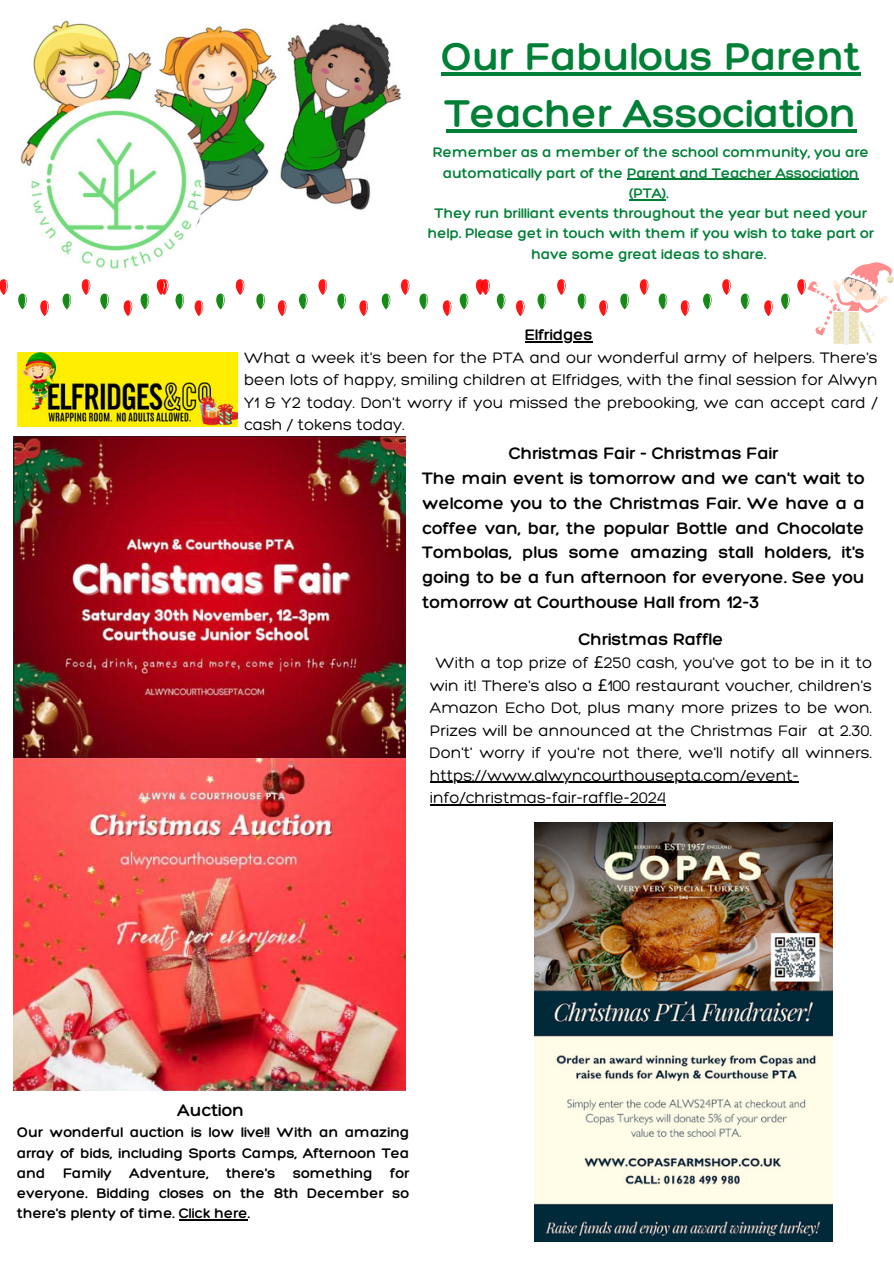
<style>
.page{position:relative;width:894px;height:1264px;background:#fff}
.page>*{position:absolute;margin:0;border:0;box-sizing:border-box;transform-origin:0 0}
.t1{font:300 42px/57.3px "Hero";color:#008037}
.t2{font:300 18px/24.8px "Hero";color:#000}
.t3{font:300 16.5px/22.5px "Hero";color:#000}
.t4{font:300 15px/20.2px "Hero";color:#008037;text-align:center}
.t5{font:300 15px/20.2px "Hero";color:#000;text-align:justify}
.s1{font-style:inherit}
.s2{font-family:"Noto Sans";font-weight:400}
</style>
<div class="page">
<img style="left:21px;top:20px;width:381px;height:242px">
<img style="left:534px;top:822px;width:298px;height:419px">
<svg style="left:0;top:262px;width:893px;height:82px"></svg>
<img style="left:17px;top:352px;width:221px;height:75px">
<img style="left:13px;top:436px;width:392px;height:322px">
<img style="left:13px;top:758px;width:392px;height:332px">
<hr style="left:441px;top:72px;width:419px;height:3px;background:#008037">
<hr style="left:445px;top:129px;width:411px;height:4px;background:#008037">
<hr style="left:627px;top:179px;width:231px;height:1px;background:#008037">
<hr style="left:629px;top:199px;width:37px;height:1px;background:#008037">
<hr style="left:524px;top:341px;width:68px;height:1px;background:#000">
<hr style="left:430px;top:781px;width:368px;height:2px;background:#000">
<hr style="left:430px;top:804px;width:235px;height:1px;background:#000">
<hr style="left:179px;top:1219px;width:69px;height:1px;background:#000">
<p class="t1" style="left:441px;top:26px;width:420px">Our Fabulous Parent<br>Teacher Association</p>
<p class="t4" style="left:433px;top:142px;width:437px">Remember as a member of the school community, you are automatically part of the Parent and Teacher Association (PTA).</p>
<p class="t4" style="left:427px;top:203px;width:448px">They run brilliant events throughout the year but need your help. Please get in touch with them if you wish to take part or have some great ideas to share.</p>
<p class="t3" style="left:244px;top:323px;width:635px;text-indent:280px"><span class="s1">Elfridges<br></span>What a week it's been for the PTA and our wonderful army of helpers. There's been lots of happy, smiling children at Elfridges, with the final session for Alwyn Y1 &amp; Y2 today. Don't worry if you missed the prebooking, we can accept card / cash / tokens today.</p>
<p class="t2" style="left:422px;top:441px;width:443px;text-indent:86px">Christmas Fair - Christmas Fair<br>The main event is tomorrow and we can't wait to welcome you to the Christmas Fair. We have a a coffee van, bar, the popular Bottle and Chocolate Tombolas, plus some amazing stall holders, it's going to be a fun afternoon for everyone. See you tomorrow at Courthouse Hall from 12-3</p>
<p class="t2" style="left:578px;top:626px;width:147px">Christmas Raffle</p>
<p class="t3" style="left:430px;top:651px;width:443px;text-align:center">With a top prize of <span class="s2">£</span>250 cash, you've got to be in it to win it! There's also a <span class="s2">£</span>100 restaurant voucher, children's Amazon Echo Dot, plus many more prizes to be won.<br>Prizes will be announced at the Christmas Fair at 2.30.<br>Don't' worry if you're not there, we'll notify all winners.</p>
<p class="t3" style="left:430px;top:763px;width:370px">https://www.alwyncourthousepta.com/event&shy;info/christmas-fair-raffle-2024</p>
<p class="t2" style="left:177px;top:1097px;width:68px">Auction</p>
<h1 class="t5" style="left:17px;top:1121px;width:393px">Our wonderful auction is low live!! With an amazing array of bids, including Sports Camps, Afternoon Tea and Family Adventure, there's something for everyone. Bidding closes on the 8th December so there's plenty of time. Click here.</h1>
</div>
